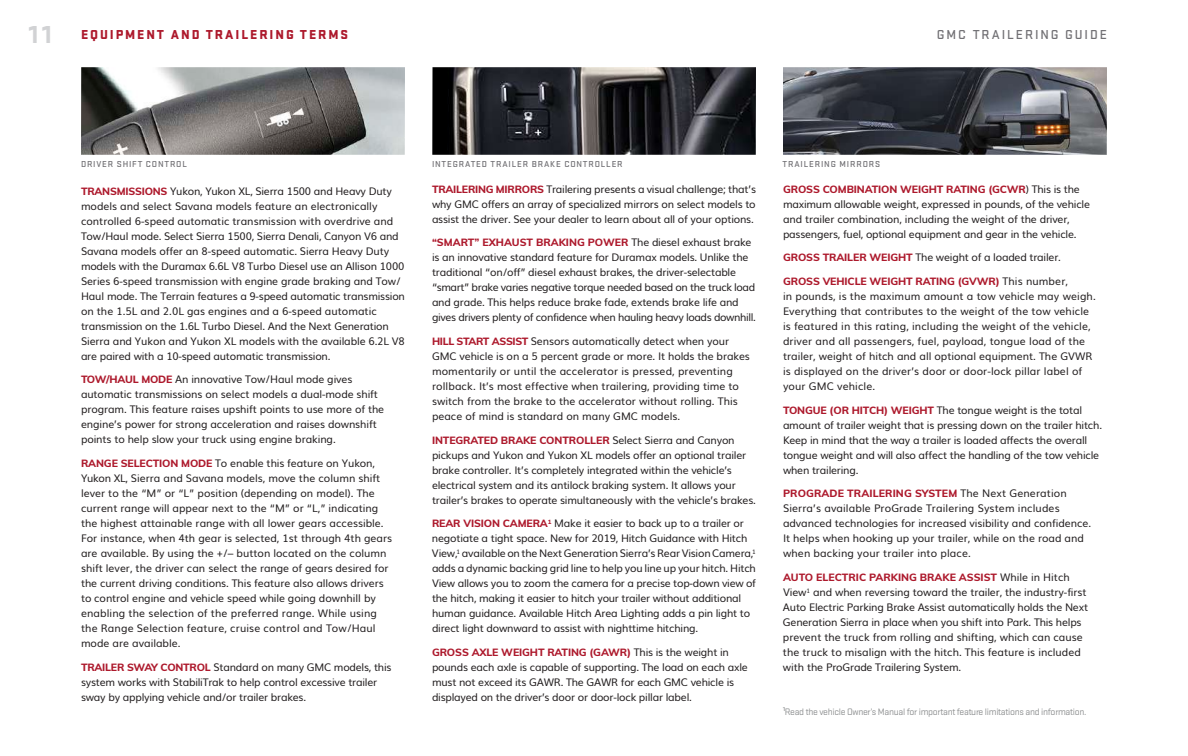
<style>
.page{position:relative;width:1188px;height:756px;background:#fff}
.page>*{position:absolute;margin:0;border:0;box-sizing:border-box;transform-origin:0 0}
.t1{font:900 25.5px "Stratum GMC";color:#d1d2d4}
.t2{font:900 13.5px "Stratum GMC";letter-spacing:.14em;color:#ad192c}
.t3{font:500 13.5px "Stratum GMC";letter-spacing:.14em;color:#717074}
.t4{font:10.5px/15px "Muli";letter-spacing:-.01em;color:#231f20}
.t5{font:10.5px/15px "Muli";letter-spacing:.01em;color:#231f20}
.t6{font:9.75px "Stratum GMC";letter-spacing:-.03em;color:#8e9091}
.t7{font:500 9px "Stratum GMC";letter-spacing:.09em;color:#717074}
.s1{font-weight:800;color:#ad192c}
</style>
<div class="page">
<img style="left:81px;top:67px;width:324px;height:88px">
<img style="left:432px;top:67px;width:324px;height:88px">
<img style="left:783px;top:67px;width:324px;height:88px">
<h1 class="t1" style="left:29px;top:16px;width:25px">11</h1>
<p class="t3" style="left:937px;top:25px;width:172px">GMC TRAILERING GUIDE</p>
<p class="t2" style="left:81px;top:25px;width:269px">EQUIPMENT AND TRAILERING TERMS</p>
<p class="t7" style="left:81px;top:158px;width:108px">DRIVER SHIFT CONTROL</p>
<p class="t7" style="left:432px;top:158px;width:192px">INTEGRATED TRAILER BRAKE CONTROLLER</p>
<p class="t7" style="left:783px;top:158px;width:99px">TRAILERING MIRRORS</p>
<p class="t4" style="left:81px;top:182px;width:325px"><span class="s1">TRANSMISSIONS</span> Yukon, Yukon XL, Sierra 1500 and Heavy Duty models and select Savana models feature an electronically controlled 6-speed automatic transmission with overdrive and Tow/Haul mode. Select Sierra 1500, Sierra Denali, Canyon V6 and Savana models offer an 8-speed automatic. Sierra Heavy Duty models with the Duramax 6.6L V8 Turbo Diesel use an Allison 1000<br>Series 6-speed transmission with engine grade braking and Tow/ Haul mode. The Terrain features a 9-speed automatic transmission on the 1.5L and 2.0L gas engines and a 6-speed automatic transmission on the 1.6L Turbo Diesel. And the Next Generation Sierra and Yukon and Yukon XL models with the available 6.2L V8 are paired with a 10-speed automatic transmission.</p>
<p class="t4" style="left:81px;top:371px;width:305px"><span class="s1">TOW/HAUL MODE</span> An innovative Tow/Haul mode gives automatic transmissions on select models a dual-mode shift program. This feature raises upshift points to use more of the engine’s power for strong acceleration and raises downshift points to help slow your truck using engine braking.</p>
<p class="t4" style="left:81px;top:455px;width:313px"><span class="s1">RANGE SELECTION MODE</span> To enable this feature on Yukon, Yukon XL, Sierra and Savana models, move the column shift lever to the “M” or “L” position (depending on model). The current range will appear next to the “M” or “L,” indicating the highest attainable range with all lower gears accessible.<br>For instance, when 4th gear is selected, 1st through 4th gears are available. By using the +/– button located on the column shift lever, the driver can select the range of gears desired for the current driving conditions. This feature also allows drivers to control engine and vehicle speed while going downhill by enabling the selection of the preferred range. While using the Range Selection feature, cruise control and Tow/Haul mode are available.</p>
<p class="t4" style="left:81px;top:659px;width:312px"><span class="s1">TRAILER SWAY CONTROL</span> Standard on many GMC models, this system works with StabiliTrak to help control excessive trailer sway by applying vehicle and/or trailer brakes.</p>
<p class="t4" style="left:432px;top:181px;width:326px;text-align:justify"><span class="s1">TRAILERING MIRRORS</span> Trailering presents a visual challenge; that’s why GMC offers an array of specialized mirrors on select models to assist the driver. See your dealer to learn about all of your options.</p>
<p class="t4" style="left:432px;top:234px;width:325px"><span class="s1">“SMART” EXHAUST BRAKING POWER</span> The diesel exhaust brake is an innovative standard feature for Duramax models. Unlike the traditional “on/off” diesel exhaust brakes, the driver-selectable “smart” brake varies negative torque needed based on the truck load and grade. This helps reduce brake fade, extends brake life and gives drivers plenty of confidence when hauling heavy loads downhill.</p>
<p class="t4" style="left:432px;top:333px;width:319px"><span class="s1">HILL START ASSIST</span> Sensors automatically detect when your GMC vehicle is on a 5 percent grade or more. It holds the brakes momentarily or until the accelerator is pressed, preventing rollback. It’s most effective when trailering, providing time to switch from the brake to the accelerator without rolling. This peace of mind is standard on many GMC models.</p>
<p class="t4" style="left:432px;top:432px;width:325px"><span class="s1">INTEGRATED BRAKE CONTROLLER</span> Select Sierra and Canyon pickups and Yukon and Yukon XL models offer an optional trailer brake controller. It’s completely integrated within the vehicle’s electrical system and its antilock braking system. It allows your trailer’s brakes to operate simultaneously with the vehicle’s brakes.</p>
<p class="t4" style="left:432px;top:515px;width:326px"><span class="s1">REAR VISION CAMERA</span><sup>1</sup> Make it easier to back up to a trailer or negotiate a tight space. New for 2019, Hitch Guidance with Hitch View,<sup>1</sup> available on the Next Generation Sierra’s Rear Vision Camera,<sup>1 </sup>adds a dynamic backing grid line to help you line up your hitch. Hitch View allows you to zoom the camera for a precise top-down view of the hitch, making it easier to hitch your trailer without additional human guidance. Available Hitch Area Lighting adds a pin light to direct light downward to assist with nighttime hitching.</p>
<p class="t4" style="left:432px;top:644px;width:317px"><span class="s1">GROSS AXLE WEIGHT RATING (GAWR)</span> This is the weight in pounds each axle is capable of supporting. The load on each axle must not exceed its GAWR. The GAWR for each GMC vehicle is displayed on the driver’s door or door-lock pillar label.</p>
<p class="t4" style="left:783px;top:181px;width:309px"><span class="s1">GROSS COMBINATION WEIGHT RATING (GCWR</span>) This is the maximum allowable weight, expressed in pounds, of the vehicle and trailer combination, including the weight of the driver, passengers, fuel, optional equipment and gear in the vehicle.</p>
<p class="t4" style="left:783px;top:249px;width:280px"><span class="s1">GROSS TRAILER WEIGHT</span> The weight of a loaded trailer.</p>
<p class="t5" style="left:783px;top:273px;width:314px"><span class="s1">GROSS VEHICLE WEIGHT RATING (GVWR)</span> This number,<br>in pounds, is the maximum amount a tow vehicle may weigh.<br>Everything that contributes to the weight of the tow vehicle is featured in this rating, including the weight of the vehicle, driver and all passengers, fuel, payload, tongue load of the trailer, weight of hitch and all optional equipment. The GVWR is displayed on the driver’s door or door-lock pillar label of your GMC vehicle.</p>
<p class="t4" style="left:783px;top:402px;width:321px"><span class="s1">TONGUE (OR HITCH) WEIGHT</span> The tongue weight is the total amount of trailer weight that is pressing down on the trailer hitch.<br>Keep in mind that the way a trailer is loaded affects the overall tongue weight and will also affect the handling of the tow vehicle when trailering.</p>
<p class="t4" style="left:783px;top:485px;width:310px"><span class="s1">PROGRADE TRAILERING SYSTEM</span> The Next Generation Sierra’s available ProGrade Trailering System includes advanced technologies for increased visibility and confidence.<br>It helps when hooking up your trailer, while on the road and when backing your trailer into place.</p>
<p class="t4" style="left:783px;top:569px;width:307px"><span class="s1">AUTO ELECTRIC PARKING BRAKE ASSIST</span> While in Hitch View<sup>1</sup> and when reversing toward the trailer, the industry-first Auto Electric Parking Brake Assist automatically holds the Next Generation Sierra in place when you shift into Park. This helps prevent the truck from rolling and shifting, which can cause the truck to misalign with the hitch. This feature is included with the ProGrade Trailering System.</p>
<p class="t6" style="left:783px;top:705px;width:305px"><sup>1</sup>Read the vehicle Owner’s Manual for important feature limitations and information.</p>
</div>
